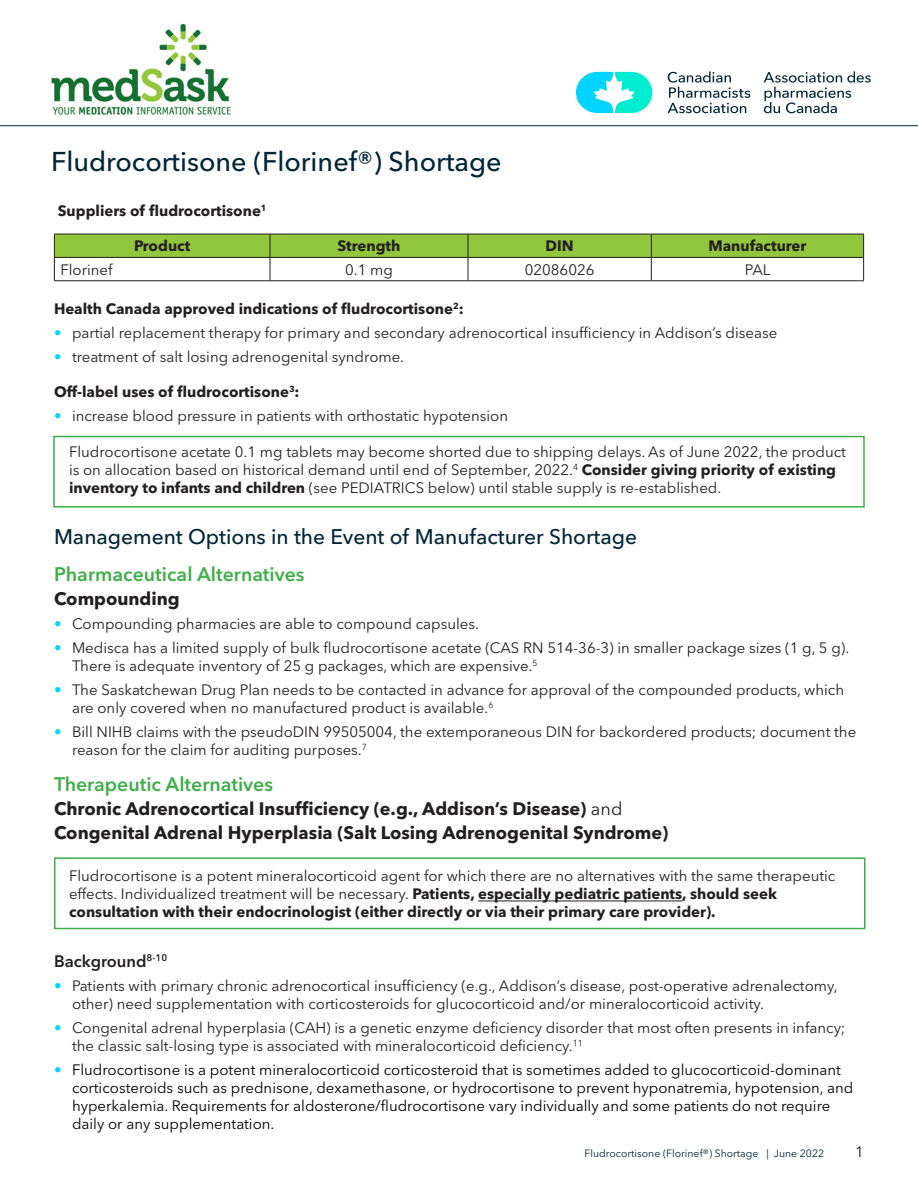
<style>
.page{position:relative;width:918px;height:1188px;background:#fff}
.page>*{position:absolute;margin:0;border:0;box-sizing:border-box;transform-origin:0 0}
.t1{font:500 27px "Avenir Next LT Pro";color:#002638}
.t2{font:500 21px "Avenir Next LT Pro";color:#002638}
.t3{font:600 19.5px "Avenir Next LT Pro";color:#40ae49}
.t4{font:700 18px "Avenir Next LT Pro";color:#231f20}
.t5{font:600 16.5px "Avenir Next LT Pro";color:#231f20}
.t6{font:15px/18px "Avenir Next LT Pro";color:#231f20}
.t7{font:15px/18px "Avenir Next LT Pro";color:#000}
.t8{font:700 15px "Avenir Next LT Pro";color:#231f20}
.t9{font:10.5px "Avenir Next LT Pro";color:#002638}
.s1{color:#00d4ff}
.s2{font-weight:700}
.s3{font-weight:400}
</style>
<div class="page">
<svg style="left:576px;top:72px;width:76px;height:41px"></svg>
<svg style="left:668px;top:71px;width:82px;height:42px"></svg>
<svg style="left:764px;top:71px;width:107px;height:42px"></svg>
<img style="left:47px;top:23px;width:185px;height:104px">
<hr style="left:0;top:125px;width:918px;height:1px;background:#002638">
<hr style="left:478px;top:901px;width:204px;height:1px;background:#231f20">
<hr style="left:54px;top:280px;width:216px;height:1px;background:#231f20">
<svg style="left:54px;top:234px;width:810px;height:46px"></svg>
<hr style="left:651px;top:280px;width:213px;height:1px;background:#231f20">
<hr style="left:270px;top:280px;width:198px;height:1px;background:#231f20">
<hr style="left:468px;top:280px;width:183px;height:1px;background:#231f20">
<div style="left:53px;top:436px;width:812px;height:72px;border:2px solid #40ae49"></div>
<div style="left:54px;top:857px;width:812px;height:72px;border:2px solid #40ae49"></div>
<p class="t1" style="left:51px;top:146px;width:452px">Fludrocortisone (Florinef®) Shortage</p>
<p class="t8" style="left:58px;top:201px;width:210px">Suppliers of fludrocortisone<sup>1</sup></p>
<p class="t8" style="left:134px;top:237px;width:58px">Product</p>
<p class="t8" style="left:338px;top:237px;width:64px">Strength</p>
<p class="t8" style="left:546px;top:237px;width:30px">DIN</p>
<p class="t8" style="left:708px;top:237px;width:100px">Manufacturer</p>
<p class="t6" style="left:60px;top:261px;width:54px">Florinef</p>
<p class="t6" style="left:345px;top:261px;width:49px">0.1 mg</p>
<p class="t6" style="left:525px;top:261px;width:71px">02086026</p>
<p class="t6" style="left:745px;top:261px;width:27px">PAL</p>
<p class="t8" style="left:54px;top:300px;width:411px">Health Canada approved indications of fludrocortisone<sup>2</sup>:</p>
<p class="t6" style="left:54px;top:324px;width:725px"><span class="s1">•</span> partial replacement therapy for primary and secondary adrenocortical insufficiency in Addison’s disease</p>
<p class="t6" style="left:54px;top:348px;width:352px"><span class="s1">•</span> treatment of salt losing adrenogenital syndrome.</p>
<p class="t8" style="left:54px;top:382px;width:247px">Off-label uses of fludrocortisone<sup>3</sup>:</p>
<p class="t6" style="left:54px;top:406px;width:456px"><span class="s1">•</span> increase blood pressure in patients with orthostatic hypotension</p>
<p class="t6" style="left:69px;top:442px;width:779px">Fludrocortisone acetate 0.1 mg tablets may become shorted due to shipping delays. As of June 2022, the product is on allocation based on historical demand until end of September, 2022.<sup>4</sup> <span class="s2">Consider giving priority of existing inventory to infants and children</span> (see PEDIATRICS below) until stable supply is re-established.</p>
<p class="t2" style="left:54px;top:524px;width:585px">Management Options in the Event of Manufacturer Shortage</p>
<p class="t3" style="left:54px;top:562px;width:252px">Pharmaceutical Alternatives</p>
<p class="t4" style="left:54px;top:587px;width:127px">Compounding</p>
<p class="t6" style="left:54px;top:614px;width:427px"><span class="s1">•</span> Compounding pharmacies are able to compound capsules.</p>
<p class="t6" style="left:72px;top:638px;width:779px;text-indent:-18px"><span class="s1">•</span> Medisca has a limited supply of bulk fludrocortisone acetate (CAS RN 514-36-3) in smaller package sizes (1 g, 5 g).<br>There is adequate inventory of 25 g packages, which are expensive.<sup>5</sup></p>
<p class="t6" style="left:72px;top:680px;width:774px;text-indent:-18px"><span class="s1">•</span> The Saskatchewan Drug Plan needs to be contacted in advance for approval of the compounded products, which are only covered when no manufactured product is available.<sup>6</sup></p>
<p class="t6" style="left:72px;top:722px;width:786px;text-indent:-18px"><span class="s1">•</span> Bill NIHB claims with the pseudoDIN 99505004, the extemporaneous DIN for backordered products; document the reason for the claim for auditing purposes.<sup>7</sup></p>
<p class="t3" style="left:54px;top:773px;width:221px">Therapeutic Alternatives</p>
<p class="t4" style="left:54px;top:798px;width:570px">Chronic Adrenocortical Insufficiency (e.g., Addison’s Disease) <span class="s3">and</span></p>
<p class="t4" style="left:54px;top:822px;width:616px">Congenital Adrenal Hyperplasia (Salt Losing Adrenogenital Syndrome)</p>
<p class="t6" style="left:69px;top:867px;width:768px">Fludrocortisone is a potent mineralocorticoid agent for which there are no alternatives with the same therapeutic effects. Individualized treatment will be necessary. <span class="s2">Patients, especially pediatric patients, should seek consultation with their endocrinologist (either directly or via their primary care provider).</span></p>
<p class="t5" style="left:54px;top:951px;width:115px">Background<sup>8-10</sup></p>
<p class="t6" style="left:72px;top:977px;width:767px;text-indent:-18px"><span class="s1">•</span> Patients with primary chronic adrenocortical insufficiency (e.g., Addison’s disease, post-operative adrenalectomy, other) need supplementation with corticosteroids for glucocorticoid and/or mineralocorticoid activity.</p>
<p class="t6" style="left:72px;top:1019px;width:775px;text-indent:-18px"><span class="s1">•</span> Congenital adrenal hyperplasia (CAH) is a genetic enzyme deficiency disorder that most often presents in infancy; the classic salt-losing type is associated with mineralocorticoid deficiency.<sup>11</sup></p>
<p class="t7" style="left:72px;top:1061px;width:783px;text-indent:-18px"><span class="s1">•</span> Fludrocortisone is a potent mineralocorticoid corticosteroid that is sometimes added to glucocorticoid-dominant corticosteroids such as prednisone, dexamethasone, or hydrocortisone to prevent hyponatremia, hypotension, and hyperkalemia. Requirements for aldosterone/fludrocortisone vary individually and some patients do not require daily or any supplementation.</p>
<p class="t9" style="left:585px;top:1147px;width:241px">Fludrocortisone (Florinef®) Shortage | June 2022</p>
<p class="t6" style="left:855px;top:1143px;width:10px">1</p>
</div>
